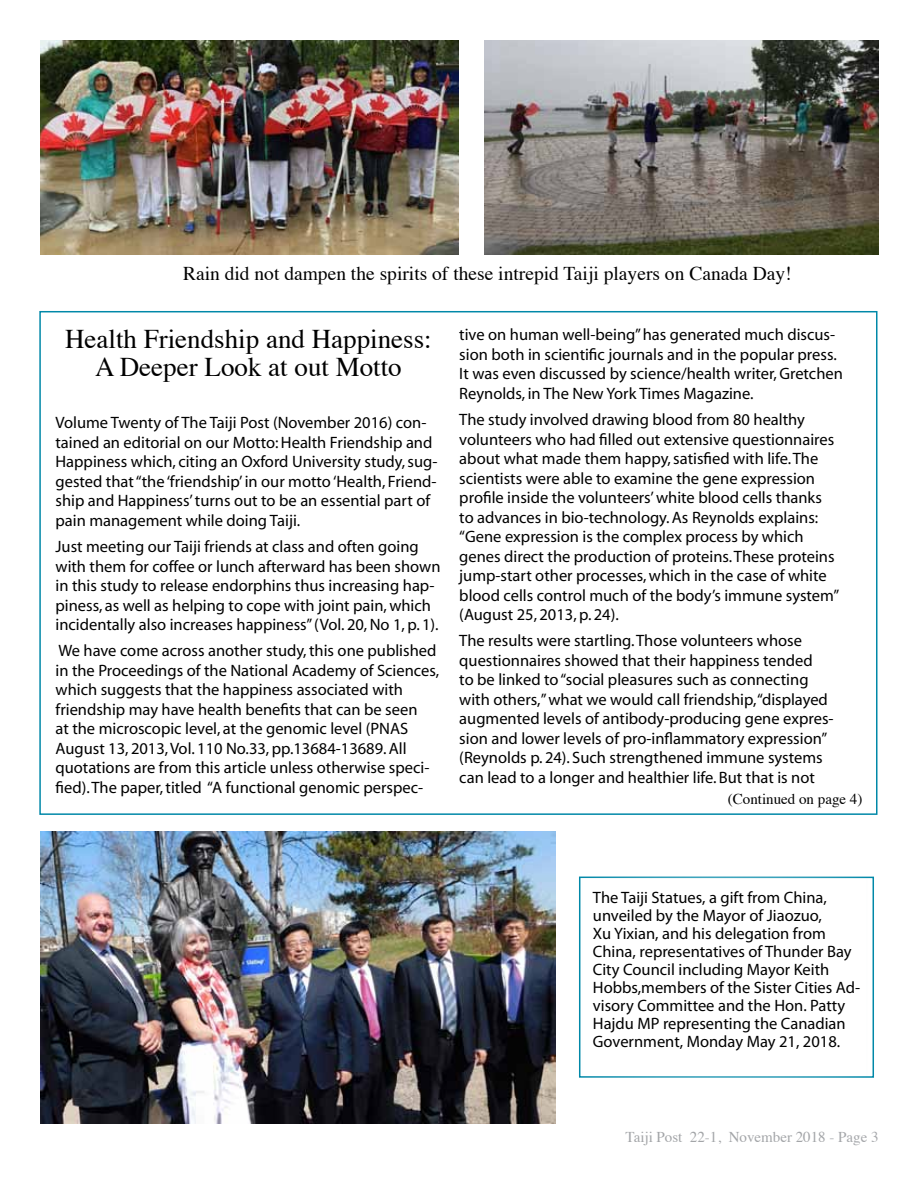
<style>
.page{position:relative;width:918px;height:1188px;background:#fff}
.page>*{position:absolute;margin:0;border:0;box-sizing:border-box;transform-origin:0 0}
.t1{font:27px/27.8px "Times";color:#000;text-align:center}
.t2{font:19.5px "Times";color:#000}
.t3{font:16.5px/19.5px "Myriad";color:#000}
.t4{font:16.5px/18px "Myriad Pro";color:#000}
.t5{font:15px "Times";color:#a3a5a8}
.t6{font:15px "Times";color:#000}
.s1{color:#a5a7aa}
</style>
<div class="page">
<img style="left:40px;top:40px;width:419px;height:215px">
<img style="left:485px;top:40px;width:394px;height:215px">
<img style="left:40px;top:831px;width:515px;height:292px">
<p class="t2" style="left:183px;top:255px;width:610px">Rain did not dampen the spirits of these intrepid Taiji players on Canada Day!</p>
<h1 class="t1" style="left:65px;top:323px;width:368px">Health Friendship and Happiness:<br>A Deeper Look at out Motto</h1>
<p class="t3" style="left:56px;top:414px;width:383px">Volume Twenty of The Taiji Post (November 2016) con&shy;tained an editorial on our Motto: Health Friendship and Happiness which, citing an Oxford University study, sug&shy;gested that “the ‘friendship’ in our motto ‘Health, Friend&shy;ship and Happiness’ turns out to be an essential part of pain management while doing Taiji.</p>
<p class="t3" style="left:56px;top:538px;width:386px">Just meeting our Taiji friends at class and often going with them for coffee or lunch afterward has been shown in this study to release endorphins thus increasing hap&shy;piness, as well as helping to cope with joint pain, which incidentally also increases happiness” (Vol. 20, No 1, p. 1).</p>
<p class="t3" style="left:56px;top:642px;width:385px">We have come across another study, this one published in the Proceedings of the National Academy of Sciences, which suggests that the happiness associated with friendship may have health benefits that can be seen<br>at the microscopic level, at the genomic level (PNAS August 13, 2013, Vol. 110 No.33, pp.13684-13689. All quotations are from this article unless otherwise speci&shy;fied). The paper, titled “A functional genomic perspec-</p>
<p class="t3" style="left:459px;top:326px;width:385px">tive on human well-being” has generated much discus&shy;sion both in scientific journals and in the popular press.<br>It was even discussed by science/health writer, Gretchen Reynolds, in The New York Times Magazine.</p>
<p class="t3" style="left:459px;top:411px;width:381px">The study involved drawing blood from 80 healthy volunteers who had filled out extensive questionnaires about what made them happy, satisfied with life. The scientists were able to examine the gene expression profile inside the volunteers’ white blood cells thanks to advances in bio-technology. As Reynolds explains: “Gene expression is the complex process by which genes direct the production of proteins. These proteins jump-start other processes, which in the case of white blood cells control much of the body’s immune system” (August 25, 2013, p. 24).</p>
<p class="t3" style="left:459px;top:632px;width:376px">The results were startling. Those volunteers whose questionnaires showed that their happiness tended<br>to be linked to “social pleasures such as connecting with others,” what we would call friendship, “displayed augmented levels of antibody-producing gene expres&shy;sion and lower levels of pro-inflammatory expression” (Reynolds p. 24). Such strengthened immune systems can lead to a longer and healthier life. But that is not</p>
<p class="t6" style="left:728px;top:784px;width:136px">(Continued on page 4)</p>
<p class="t4" style="left:593px;top:888px;width:269px">The Taiji Statues, a gift from China, unveiled by the Mayor of Jiaozuo,<br>Xu Yixian, and his delegation from China, representatives of Thunder Bay City Council including Mayor Keith Hobbs,members of the Sister Cities Ad&shy;visory Committee and the Hon. Patty Hajdu MP representing the Canadian Government, Monday May 21, 2018.</p>
<p class="t5" style="left:626px;top:1123px;width:255px">Taiji Post 22-1, November 2018 <span class="s1">- Page 3</span></p>
</div>
